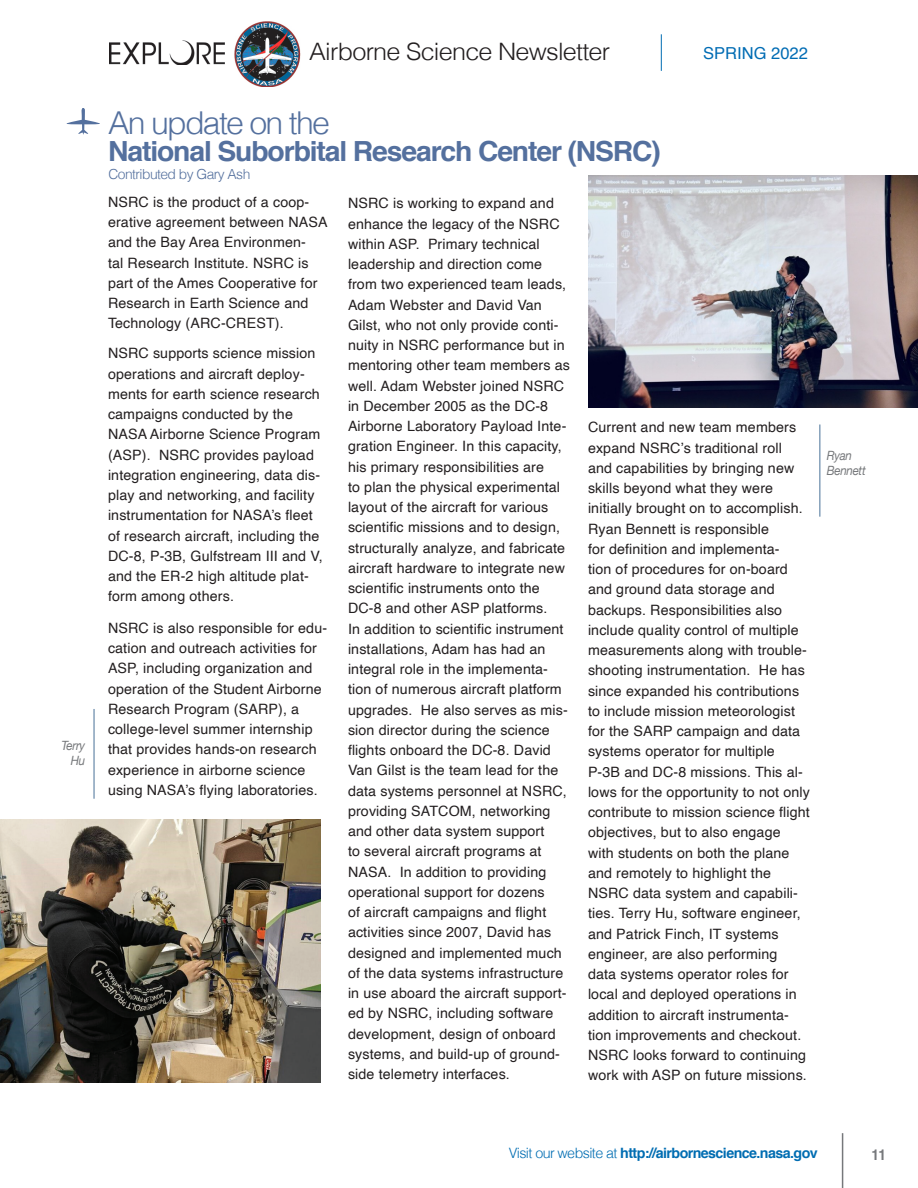
<style>
.page{position:relative;width:918px;height:1188px;background:#fff}
.page>*{position:absolute;margin:0;border:0;box-sizing:border-box;transform-origin:0 0}
.t1{font:300 31.5px "Helvetica";letter-spacing:-.055em;color:#54709e}
.t2{font:700 27.75px "Helvetica";letter-spacing:-.04em;color:#54709e}
.t3{font:300 24px "Helvetica";letter-spacing:-.03em;color:#231f20;scale:1.05 1}
.t4{font:16.5px "Helvetica";color:#006cb4}
.t5{font:700 15px "Helvetica";color:#76787b;scale:.91 1}
.t6{font:14.25px/20.2px "Helvetica";letter-spacing:.01em;color:#231f20}
.t7{font:700 14.25px "Helvetica";letter-spacing:-.04em;color:#016db2}
.t8{font:300 13.8px "Helvetica";letter-spacing:-.04em;color:#54709e}
.t9{font:italic 12.75px "Helvetica Neue";letter-spacing:-.025em;color:#76787b;scale:.91 1}
.s1{font-weight:300}
</style>
<div class="page">
<img style="left:234px;top:21px;width:67px;height:65px">
<hr style="left:842px;top:1133px;width:1px;height:55px;background:#76787b">
<img style="left:109px;top:41px;width:115px;height:23px">
<hr style="left:661px;top:34px;width:1px;height:37px;background:#016db2">
<svg style="left:66px;top:108px;width:34px;height:27px"></svg>
<hr style="left:819px;top:424px;width:2px;height:93px;background:#85a0ba">
<img style="left:588px;top:176px;width:330px;height:232px">
<hr style="left:93px;top:709px;width:2px;height:90px;background:#85a0ba">
<img style="left:0;top:820px;width:321px;height:262px">
<p class="t9" style="left:61px;top:736px;width:28px">Terry</p>
<p class="t9" style="left:71px;top:751px;width:17px">Hu</p>
<p class="t3" style="left:309px;top:31px;width:288px">Airborne Science Newsletter</p>
<p class="t4" style="left:703px;top:40px;width:106px">SPRING 2022</p>
<p class="t1" style="left:108px;top:96px;width:223px">An update on the</p>
<p class="t2" style="left:108px;top:128px;width:554px">National Suborbital Research Center (NSRC)</p>
<p class="t8" style="left:108px;top:163px;width:143px">Contributed by Gary Ash</p>
<p class="t6" style="left:108px;top:192px;width:221px">NSRC is the product of a coop&shy;erative agreement between NASA and the Bay Area Environmen-<br>tal Research Institute. NSRC is part of the Ames Cooperative for<br>Research in Earth Science and<br>Technology (ARC-CREST).</p>
<p class="t6" style="left:108px;top:344px;width:216px">NSRC supports science mission operations and aircraft deploy&shy;ments for earth science research campaigns conducted by the<br>NASA Airborne Science Program (ASP). NSRC provides payload integration engineering, data dis&shy;play and networking, and facility instrumentation for NASA’s fleet of research aircraft, including the<br>DC-8, P-3B, Gulfstream III and V, and the ER-2 high altitude plat&shy;form among others.</p>
<p class="t6" style="left:108px;top:618px;width:221px">NSRC is also responsible for edu&shy;cation and outreach activities for<br>ASP, including organization and operation of the Student Airborne<br>Research Program (SARP), a college-level summer internship that provides hands-on research experience in airborne science</p>
<p class="t6" style="left:108px;top:780px;width:211px">using NASA’s flying laboratories.</p>
<p class="t6" style="left:348px;top:194px;width:223px">NSRC is working to expand and enhance the legacy of the NSRC within ASP. Primary technical leadership and direction come from two experienced team leads,<br>Adam Webster and David Van<br>Gilst, who not only provide conti&shy;nuity in NSRC performance but in mentoring other team members as well. Adam Webster joined NSRC in December 2005 as the DC-8<br>Airborne Laboratory Payload Inte&shy;gration Engineer. In this capacity, his primary responsibilities are<br>to plan the physical experimental layout of the aircraft for various scientific missions and to design, structurally analyze, and fabricate aircraft hardware to integrate new scientific instruments onto the<br>DC-8 and other ASP platforms.</p>
<p class="t6" style="left:348px;top:619px;width:221px">In addition to scientific instrument installations, Adam has had an integral role in the implementa&shy;tion of numerous aircraft platform upgrades. He also serves as mis&shy;sion director during the science flights onboard the DC-8. David<br>Van Gilst is the team lead for the data systems personnel at NSRC, providing SATCOM, networking and other data system support<br>to several aircraft programs at<br>NASA. In addition to providing operational support for dozens<br>of aircraft campaigns and flight activities since 2007, David has designed and implemented much of the data systems infrastructure in use aboard the aircraft support&shy;ed by NSRC, including software development, design of onboard systems, and build-up of ground&shy;side telemetry interfaces.</p>
<p class="t6" style="left:588px;top:418px;width:223px">Current and new team members expand NSRC’s traditional roll<br>and capabilities by bringing new skills beyond what they were initially brought on to accomplish.<br>Ryan Bennett is responsible<br>for definition and implementa-<br>tion of procedures for on-board and ground data storage and backups. Responsibilities also include quality control of multiple measurements along with trouble&shy;shooting instrumentation. He has since expanded his contributions to include mission meteorologist for the SARP campaign and data systems operator for multiple<br>P-3B and DC-8 missions. This al&shy;lows for the opportunity to not only contribute to mission science flight objectives, but to also engage with students on both the plane and remotely to highlight the<br>NSRC data system and capabili&shy;ties. Terry Hu, software engineer, and Patrick Finch, IT systems engineer, are also performing<br>data systems operator roles for local and deployed operations in addition to aircraft instrumenta&shy;tion improvements and checkout.<br>NSRC looks forward to continuing work with ASP on future missions.</p>
<p class="t9" style="left:827px;top:446px;width:29px">Ryan</p>
<p class="t9" style="left:827px;top:461px;width:44px">Bennett</p>
<p class="t7" style="left:509px;top:1142px;width:311px"><span class="s1">Visit our website at</span> http://airbornescience.nasa.gov</p>
<p class="t5" style="left:872px;top:1142px;width:17px">11</p>
</div>
